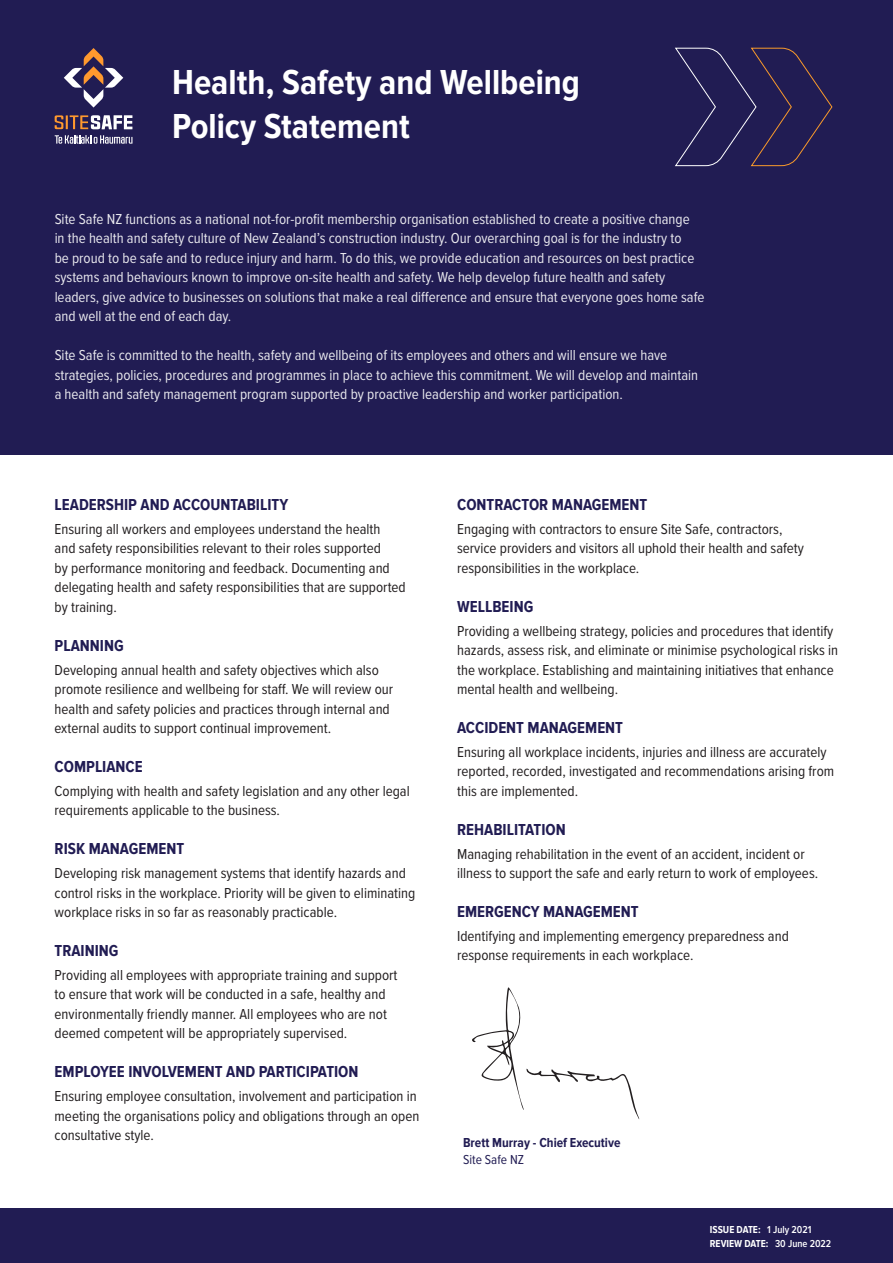
<style>
.page{position:relative;width:893px;height:1263px;background:#fff}
.page>*{position:absolute;margin:0;border:0;box-sizing:border-box;transform-origin:0 0}
.t1{font:700 36px/43.2px "Proxima Nova Cond";color:#fff}
.t2{font:700 16.5px "Proxima Nova Cond";color:#211c53}
.t3{font:15px/19.5px "Proxima Nova Cond";color:#231f20}
.t4{font:15px/19.5px "Proxima Nova Cond";color:#fff}
.Head_1{font:700 13.5px "Proxima Nova Cond";color:#211c53}
.Head_1-2{font:13.5px "Proxima Nova Cond";color:#211c53}
.Body{font:700 10.5px/14.2px "Proxima Nova Cond";color:#fff}
.s1{font-weight:600}
</style>
<div class="page">
<div style="left:0;top:1209px;width:893px;height:54px;background:#211c53"></div>
<div style="left:0;top:0;width:893px;height:454px;background:#211c53"></div>
<svg style="left:472px;top:987px;width:167px;height:132px"></svg>
<svg style="left:675px;top:47px;width:158px;height:119px"></svg>
<svg style="left:55px;top:135px;width:77px;height:9px"></svg>
<svg style="left:55px;top:115px;width:77px;height:14px"></svg>
<svg style="left:64px;top:48px;width:59px;height:60px"></svg>
<p class="t1" style="left:172px;top:62px;width:409px">Health, Safety and Wellbeing<br>Policy Statement</p>
<p class="t4" style="left:55px;top:208px;width:651px">Site Safe NZ functions as a national not-for-profit membership organisation established to create a positive change<br>in the health and safety culture of New Zealand’s construction industry. Our overarching goal is for the industry to<br>be proud to be safe and to reduce injury and harm. To do this, we provide education and resources on best practice systems and behaviours known to improve on-site health and safety. We help develop future health and safety leaders, give advice to businesses on solutions that make a real difference and ensure that everyone goes home safe and well at the end of each day.</p>
<p class="t4" style="left:55px;top:345px;width:645px">Site Safe is committed to the health, safety and wellbeing of its employees and others and will ensure we have strategies, policies, procedures and programmes in place to achieve this commitment. We will develop and maintain a health and safety management program supported by proactive leadership and worker participation.</p>
<p class="t2" style="left:55px;top:495px;width:235px">LEADERSHIP AND ACCOUNTABILITY</p>
<p class="t3" style="left:55px;top:518px;width:353px">Ensuring all workers and employees understand the health<br>and safety responsibilities relevant to their roles supported<br>by performance monitoring and feedback. Documenting and delegating health and safety responsibilities that are supported by training.</p>
<p class="t2" style="left:55px;top:636px;width:71px">PLANNING</p>
<p class="t3" style="left:55px;top:659px;width:340px">Developing annual health and safety objectives which also promote resilience and wellbeing for staff. We will review our health and safety policies and practices through internal and external audits to support continual improvement.</p>
<p class="t2" style="left:55px;top:757px;width:90px">COMPLIANCE</p>
<p class="t3" style="left:55px;top:780px;width:357px">Complying with health and safety legislation and any other legal requirements applicable to the business.</p>
<p class="t2" style="left:55px;top:840px;width:131px">RISK MANAGEMENT</p>
<p class="t3" style="left:55px;top:863px;width:362px">Developing risk management systems that identify hazards and control risks in the workplace. Priority will be given to eliminating workplace risks in so far as reasonably practicable.</p>
<p class="t2" style="left:55px;top:941px;width:66px">TRAINING</p>
<p class="t3" style="left:55px;top:964px;width:344px">Providing all employees with appropriate training and support to ensure that work will be conducted in a safe, healthy and environmentally friendly manner. All employees who are not deemed competent will be appropriately supervised.</p>
<p class="t2" style="left:55px;top:1063px;width:305px">EMPLOYEE INVOLVEMENT AND PARTICIPATION</p>
<p class="t3" style="left:55px;top:1086px;width:366px">Ensuring employee consultation, involvement and participation in meeting the organisations policy and obligations through an open consultative style.</p>
<p class="t2" style="left:457px;top:495px;width:192px">CONTRACTOR MANAGEMENT</p>
<p class="t3" style="left:457px;top:518px;width:348px">Engaging with contractors to ensure Site Safe, contractors, service providers and visitors all uphold their health and safety responsibilities in the workplace.</p>
<p class="t2" style="left:457px;top:597px;width:78px">WELLBEING</p>
<p class="t3" style="left:457px;top:620px;width:382px">Providing a wellbeing strategy, policies and procedures that identify hazards, assess risk, and eliminate or minimise psychological risks in the workplace. Establishing and maintaining initiatives that enhance mental health and wellbeing.</p>
<p class="t2" style="left:457px;top:718px;width:167px">ACCIDENT MANAGEMENT</p>
<p class="t3" style="left:457px;top:741px;width:379px">Ensuring all workplace incidents, injuries and illness are accurately reported, recorded, investigated and recommendations arising from this are implemented.</p>
<p class="t2" style="left:457px;top:820px;width:110px">REHABILITATION</p>
<p class="t3" style="left:457px;top:843px;width:363px">Managing rehabilitation in the event of an accident, incident or illness to support the safe and early return to work of employees.</p>
<p class="t2" style="left:457px;top:902px;width:183px">EMERGENCY MANAGEMENT</p>
<p class="t3" style="left:457px;top:925px;width:333px">Identifying and implementing emergency preparedness and response requirements in each workplace.</p>
<p class="Head_1" style="left:463px;top:1134px;width:159px">Brett Murray - Chief Executive</p>
<p class="Head_1-2" style="left:463px;top:1150px;width:62px">Site Safe NZ</p>
<p class="Body" style="left:710px;top:1223px;width:123px">ISSUE DATE: <span class="s1">1 July 2021<br></span>REVIEW DATE: <span class="s1">30 June 2022</span></p>
</div>
